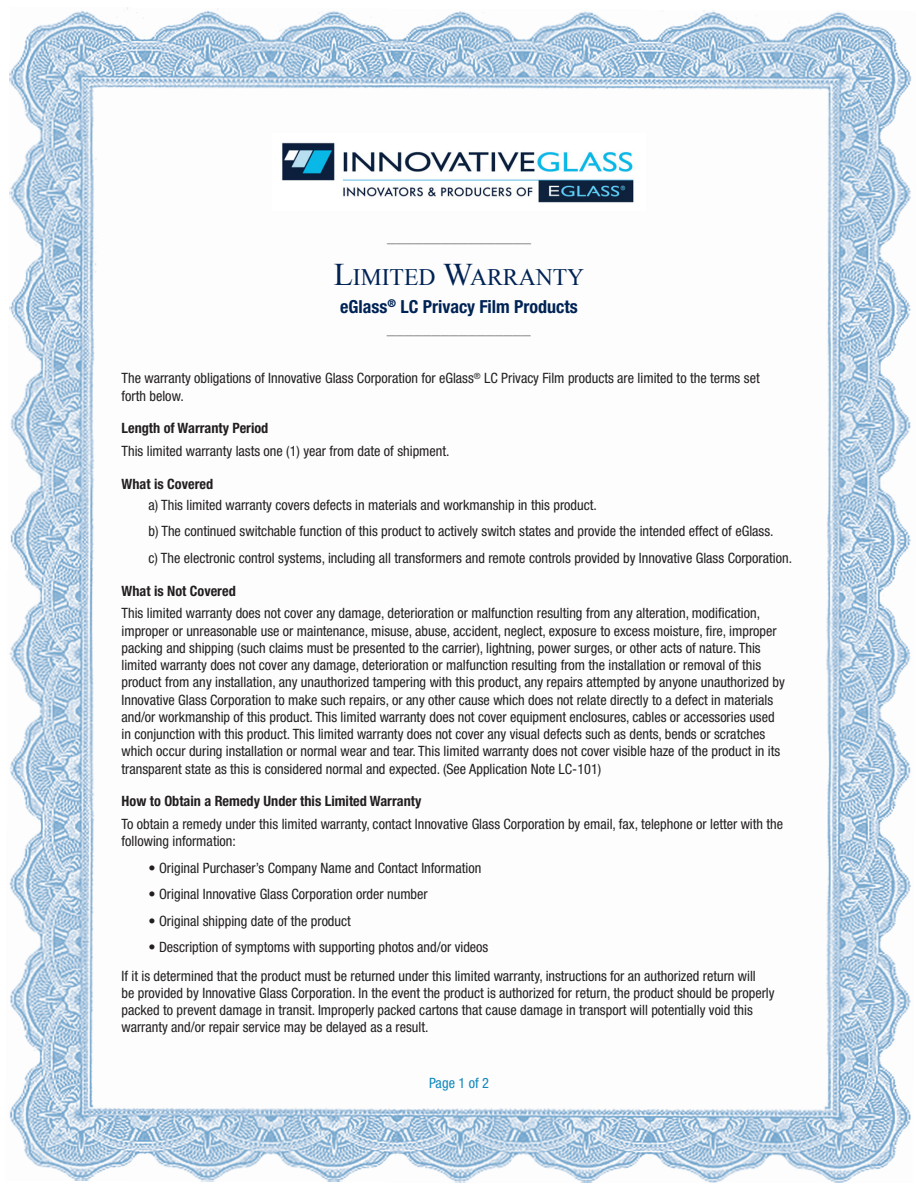
<style>
.page{position:relative;width:918px;height:1188px;background:#fff}
.page>*{position:absolute;margin:0;border:0;box-sizing:border-box;transform-origin:0 0}
.t1{font:23.7px "Times New Roman";color:#002354}
.t2{font:condensed 18px "Helvetica Neue";color:#838283}
.t3{font:700 condensed 18px "Helvetica Neue";color:#002354}
.t4{font:condensed 14.25px/17.2px "Helvetica Neue";color:#231f20}
.t5{font:700 condensed 14.25px "Helvetica Neue";color:#231f20}
.t6{font:condensed 14.25px "Helvetica Neue";color:#0e87bb}
.s1{font-size:31.5px}
</style>
<div class="page">
<img style="left:9px;top:7px;width:903px;height:1176px">
<img style="left:273px;top:133px;width:372px;height:77px">
<p class="t2" style="left:387px;top:229px;width:145px">________________</p>
<p class="t1" style="left:334px;top:264px;width:252px"><span class="s1">L</span>IMITED <span class="s1">W</span>ARRANTY</p>
<p class="t3" style="left:340px;top:300px;width:239px">eGlass<sup>®</sup> LC Privacy Film Products</p>
<p class="t2" style="left:387px;top:322px;width:145px">________________</p>
<p class="t4" style="left:122px;top:371px;width:640px">The warranty obligations of Innovative Glass Corporation for eGlass<sup>®</sup> LC Privacy Film products are limited to the terms set forth below.</p>
<p class="t5" style="left:122px;top:423px;width:148px">Length of Warranty Period</p>
<p class="t4" style="left:122px;top:444px;width:330px">This limited warranty lasts one (1) year from date of shipment.</p>
<p class="t5" style="left:122px;top:479px;width:93px">What is Covered</p>
<p class="t4" style="left:149px;top:497px;width:450px">a) This limited warranty covers defects in materials and workmanship in this product.</p>
<p class="t4" style="left:149px;top:524px;width:627px">b) The continued switchable function of this product to actively switch states and provide the intended effect of eGlass.</p>
<p class="t4" style="left:149px;top:551px;width:645px">c) The electronic control systems, including all transformers and remote controls provided by Innovative Glass Corporation.</p>
<p class="t5" style="left:122px;top:586px;width:116px">What is Not Covered</p>
<p class="t4" style="left:122px;top:606px;width:665px">This limited warranty does not cover any damage, deterioration or malfunction resulting from any alteration, modification, improper or unreasonable use or maintenance, misuse, abuse, accident, neglect, exposure to excess moisture, fire, improper packing and shipping (such claims must be presented to the carrier), lightning, power surges, or other acts of nature. This limited warranty does not cover any damage, deterioration or malfunction resulting from the installation or removal of this product from any installation, any unauthorized tampering with this product, any repairs attempted by anyone unauthorized by Innovative Glass Corporation to make such repairs, or any other cause which does not relate directly to a defect in materials and/or workmanship of this product. This limited warranty does not cover equipment enclosures, cables or accessories used in conjunction with this product. This limited warranty does not cover any visual defects such as dents, bends or scratches which occur during installation or normal wear and tear. This limited warranty does not cover visible haze of the product in its transparent state as this is considered normal and expected. (See Application Note LC-101)</p>
<p class="t5" style="left:122px;top:796px;width:301px">How to Obtain a Remedy Under this Limited Warranty</p>
<p class="t4" style="left:122px;top:817px;width:663px">To obtain a remedy under this limited warranty, contact Innovative Glass Corporation by email, fax, telephone or letter with the following information:</p>
<p class="t4" style="left:149px;top:860px;width:334px">• Original Purchaser’s Company Name and Contact Information</p>
<p class="t4" style="left:149px;top:887px;width:281px">• Original Innovative Glass Corporation order number</p>
<p class="t4" style="left:149px;top:913px;width:204px">• Original shipping date of the product</p>
<p class="t4" style="left:149px;top:940px;width:341px">• Description of symptoms with supporting photos and/or videos</p>
<p class="t4" style="left:122px;top:968px;width:655px">If it is determined that the product must be returned under this limited warranty, instructions for an authorized return will<br>be provided by Innovative Glass Corporation. In the event the product is authorized for return, the product should be properly packed to prevent damage in transit. Improperly packed cartons that cause damage in transport will potentially void this warranty and/or repair service may be delayed as a result.</p>
<p class="t6" style="left:429px;top:1078px;width:61px">Page 1 of 2</p>
</div>
